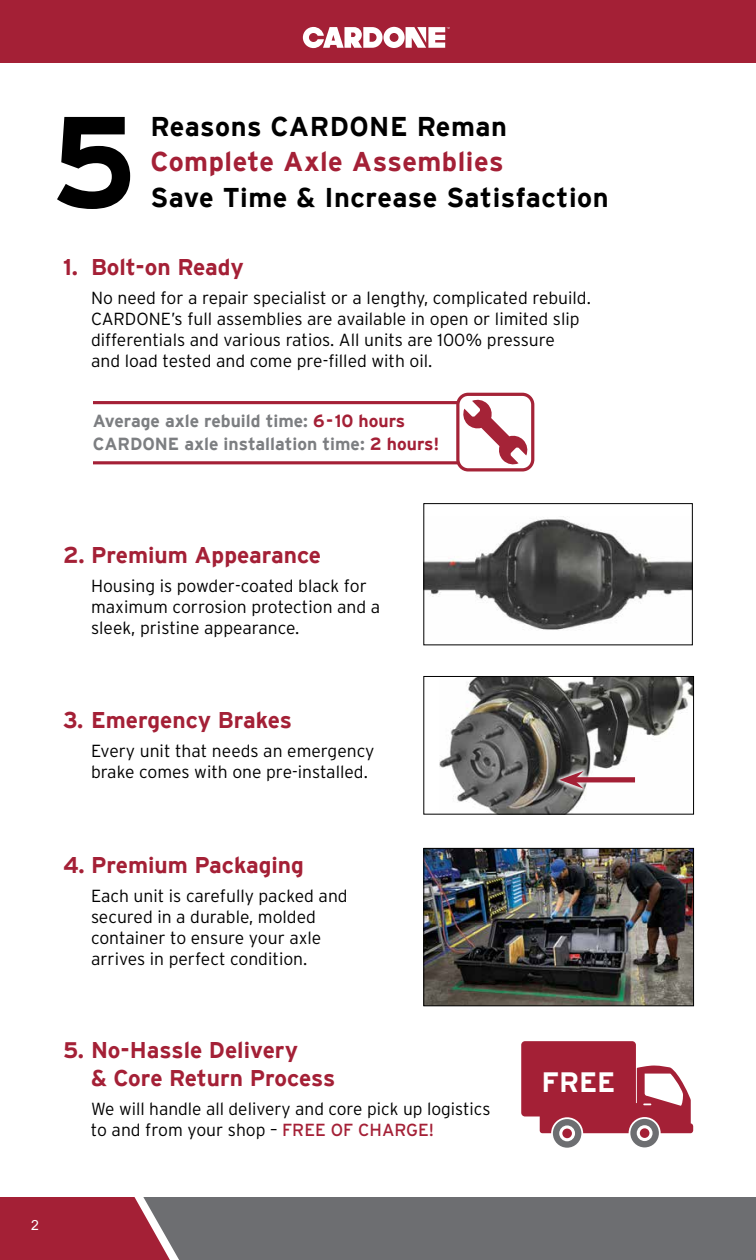
<style>
.page{position:relative;width:756px;height:1260px;background:#fff}
.page>*{position:absolute;margin:0;border:0;box-sizing:border-box;transform-origin:0 0}
.t1{font:700 129.5px "Interstate";color:#000}
.t2{font:700 28px "Interstate";color:#fff}
.t3{font:700 27.12px "Interstate";letter-spacing:.02em;color:#000}
.t4{font:700 27.12px "Interstate";letter-spacing:.02em;color:#a42036}
.t5{font:700 22.75px/27.3px "Interstate";color:#a42036}
.t6{font:300 17.5px/21px "Interstate";color:#000}
.t7{font:700 17.5px/22.8px "Interstate";color:#7c7e81}
.t8{font:14px "Arial";color:#fff}
.s1{color:#a42036}
.s2{font-weight:400;color:#a42036}
</style>
<div class="page">
<div style="left:179px;top:1197px;width:577px;height:63px;background:#6d6e71"></div>
<svg style="left:0;top:1197px;width:179px;height:63px;background:#a33245"></svg>
<div style="left:0;top:0;width:756px;height:63px;background:#a42036"></div>
<svg style="left:303px;top:27px;width:147px;height:21px"></svg>
<svg style="left:521px;top:1041px;width:172px;height:107px"></svg>
<img style="left:425px;top:516px;width:266px;height:114px">
<div style="left:423px;top:503px;width:270px;height:142px;border:1px solid #000"></div>
<img style="left:425px;top:850px;width:267px;height:154px">
<div style="left:423px;top:848px;width:271px;height:158px;border:1px solid #000"></div>
<hr style="left:93px;top:401px;width:394px;height:3px;background:#a42036">
<hr style="left:93px;top:461px;width:394px;height:3px;background:#a42036">
<div style="left:458px;top:394px;width:75px;height:76px;background:#fff;border-radius:10px"></div>
<div style="left:456px;top:393px;width:78px;height:78px;border:3px solid #a52337;border-radius:10px"></div>
<svg style="left:463px;top:399px;width:65px;height:66px"></svg>
<img style="left:439px;top:678px;width:253px;height:135px">
<div style="left:423px;top:676px;width:271px;height:139px;border:1px solid #000"></div>
<div style="left:555px;top:766px;width:85px;height:28px;background:#fff;opacity:.87"></div>
<div style="left:574px;top:777px;width:61px;height:5px;background:#a42036"></div>
<svg style="left:559px;top:771px;width:25px;height:18px"></svg>
<h1 class="t1" style="left:50px;top:90px;width:88px">5</h1>
<h3 class="t3" style="left:150px;top:111px;width:358px">Reasons CARDONE Reman</h3>
<h3 class="t4" style="left:150px;top:147px;width:355px">Complete Axle Assemblies</h3>
<h3 class="t3" style="left:150px;top:182px;width:460px">Save Time &amp; Increase Satisfaction</h3>
<h3 class="t5" style="left:63px;top:253px;width:182px">1. Bolt-on Ready</h3>
<p class="t6" style="left:91px;top:287px;width:501px">No need for a repair specialist or a lengthy, complicated rebuild.<br>CARDONE’s full assemblies are available in open or limited slip differentials and various ratios. All units are 100% pressure<br>and load tested and come pre-filled with oil.</p>
<p class="t7" style="left:93px;top:410px;width:348px">Average axle rebuild time: <span class="s1">6-10 hours<br></span>CARDONE axle installation time: <span class="s1">2 hours!</span></p>
<h3 class="t5" style="left:63px;top:542px;width:260px">2. Premium Appearance</h3>
<p class="t6" style="left:91px;top:575px;width:291px">Housing is powder-coated black for maximum corrosion protection and a sleek, pristine appearance.</p>
<h3 class="t5" style="left:63px;top:706px;width:231px">3. Emergency Brakes</h3>
<p class="t6" style="left:91px;top:740px;width:285px">Every unit that needs an emergency brake comes with one pre-installed.</p>
<h3 class="t5" style="left:63px;top:851px;width:242px">4. Premium Packaging</h3>
<p class="t6" style="left:91px;top:885px;width:258px">Each unit is carefully packed and secured in a durable, molded container to ensure your axle arrives in perfect condition.</p>
<h3 class="t5" style="left:91px;top:1037px;width:246px;text-indent:-28px">5. No-Hassle Delivery<br>&amp; Core Return Process</h3>
<p class="t6" style="left:91px;top:1098px;width:401px">We will handle all delivery and core pick up logistics to and from your shop – <span class="s2">FREE OF CHARGE!</span></p>
<p class="t8" style="left:31px;top:1216px;width:9px">2</p>
<h2 class="t2" style="left:542px;top:1066px;width:75px">FREE</h2>
</div>
